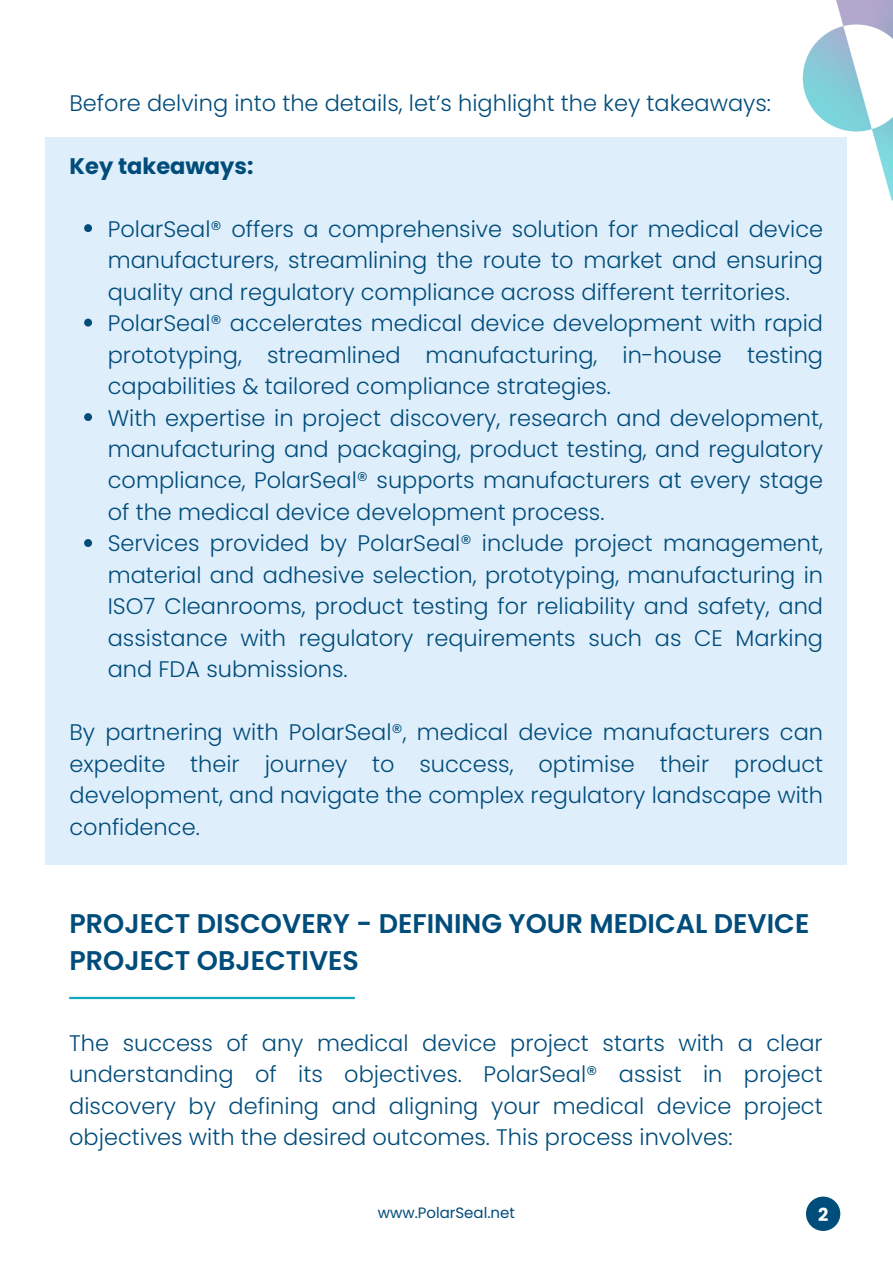
<style>
.page{position:relative;width:893px;height:1264px;background:#fff}
.page>*{position:absolute;margin:0;border:0;box-sizing:border-box;transform-origin:0 0}
.t1{font:600 27px/37px "Poppins";color:#004c7a}
.t2{font:300 22.5px/31.5px "Poppins";color:#004c7a;text-align:justify}
.t3{font:700 22.5px "Poppins";color:#004c7a}
.t4{font:700 18px "Poppins";color:#fff}
.t5{font:15px "Poppins";color:#004c7a}
</style>
<div class="page">
<div style="left:45px;top:137px;width:801px;height:728px;background:#dfeefb"></div>
<svg style="left:84px;top:224px;width:8px;height:8px"></svg>
<svg style="left:84px;top:319px;width:8px;height:7px"></svg>
<svg style="left:84px;top:413px;width:8px;height:8px"></svg>
<svg style="left:84px;top:539px;width:8px;height:8px"></svg>
<img style="left:802px;top:0;width:90px;height:253px">
<hr style="left:69px;top:996px;width:286px;height:3px;background:#0faabc">
<div style="left:805px;top:1196px;width:35px;height:34px;background:#004c7a;border-radius:50%"></div>
<p class="t2" style="left:69px;top:87px;width:703px">Before delving into the details, let’s highlight the key takeaways:</p>
<p class="t3" style="left:69px;top:153px;width:185px">Key takeaways:</p>
<p class="t2" style="left:108px;top:213px;width:716px;text-align:left">PolarSeal® offers a comprehensive solution for medical device manufacturers, streamlining the route to market and ensuring quality and regulatory compliance across different territories.<br>PolarSeal® accelerates medical device development with rapid prototyping, streamlined manufacturing, in-house testing capabilities &amp; tailored compliance strategies.<br>With expertise in project discovery, research and development, manufacturing and packaging, product testing, and regulatory compliance, PolarSeal® supports manufacturers at every stage of the medical device development process.<br>Services provided by PolarSeal® include project management, material and adhesive selection, prototyping, manufacturing in ISO7 Cleanrooms, product testing for reliability and safety, and assistance with regulatory requirements such as CE Marking and FDA submissions.</p>
<p class="t2" style="left:69px;top:717px;width:755px">By partnering with PolarSeal®, medical device manufacturers can expedite their journey to success, optimise their product development, and navigate the complex regulatory landscape with confidence.</p>
<p class="t1" style="left:69px;top:905px;width:741px">PROJECT DISCOVERY - DEFINING YOUR MEDICAL DEVICE<br>PROJECT OBJECTIVES</p>
<p class="t2" style="left:69px;top:1027px;width:755px">The success of any medical device project starts with a clear understanding of its objectives. PolarSeal® assist in project discovery by defining and aligning your medical device project objectives with the desired outcomes. This process involves:</p>
<p class="t5" style="left:378px;top:1204px;width:139px">www.PolarSeal.net</p>
<p class="t4" style="left:818px;top:1204px;width:12px">2</p>
</div>
